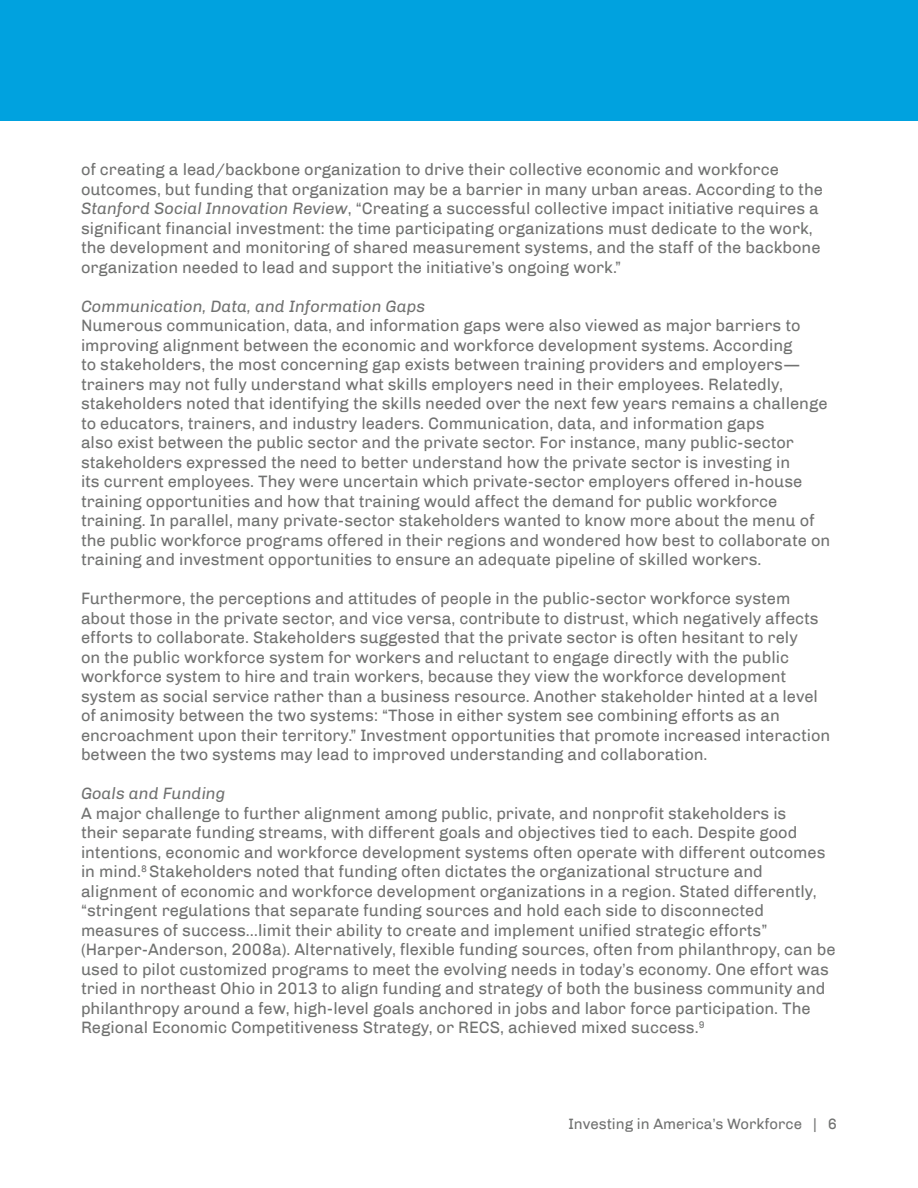
<style>
.page{position:relative;width:918px;height:1188px;background:#fff}
.page>*{position:absolute;margin:0;border:0;box-sizing:border-box;transform-origin:0 0}
.t1{font:16.5px/19.5px "Chivo";color:#717271}
.t2{font:italic 16.5px "Chivo";color:#717271}
.t3{font:15px "Chivo";color:#717271}
.s1{font-style:italic}
</style>
<div class="page">
<div style="left:0;top:0;width:918px;height:120px;background:#00a2df"></div>
<p class="t1" style="left:81px;top:160px;width:743px">of creating a lead/backbone organization to drive their collective economic and workforce outcomes, but funding that organization may be a barrier in many urban areas. According to the <span class="s1">Stanford Social Innovation Review</span>, “Creating a successful collective impact initiative requires a significant financial investment: the time participating organizations must dedicate to the work, the development and monitoring of shared measurement systems, and the staff of the backbone organization needed to lead and support the initiative’s ongoing work.”</p>
<p class="t2" style="left:81px;top:297px;width:346px">Communication, Data, and Information Gaps</p>
<p class="t1" style="left:81px;top:316px;width:751px">Numerous communication, data, and information gaps were also viewed as major barriers to improving alignment between the economic and workforce development systems. According<br>to stakeholders, the most concerning gap exists between training providers and employers— trainers may not fully understand what skills employers need in their employees. Relatedly, stakeholders noted that identifying the skills needed over the next few years remains a challenge to educators, trainers, and industry leaders. Communication, data, and information gaps<br>also exist between the public sector and the private sector. For instance, many public-sector stakeholders expressed the need to better understand how the private sector is investing in<br>its current employees. They were uncertain which private-sector employers offered in-house training opportunities and how that training would affect the demand for public workforce training. In parallel, many private-sector stakeholders wanted to know more about the menu of the public workforce programs offered in their regions and wondered how best to collaborate on training and investment opportunities to ensure an adequate pipeline of skilled workers.</p>
<p class="t1" style="left:81px;top:589px;width:751px">Furthermore, the perceptions and attitudes of people in the public-sector workforce system about those in the private sector, and vice versa, contribute to distrust, which negatively affects efforts to collaborate. Stakeholders suggested that the private sector is often hesitant to rely<br>on the public workforce system for workers and reluctant to engage directly with the public workforce system to hire and train workers, because they view the workforce development system as social service rather than a business resource. Another stakeholder hinted at a level of animosity between the two systems: “Those in either system see combining efforts as an encroachment upon their territory.” Investment opportunities that promote increased interaction between the two systems may lead to improved understanding and collaboration.</p>
<p class="t2" style="left:81px;top:784px;width:146px">Goals and Funding</p>
<p class="t1" style="left:81px;top:803px;width:756px">A major challenge to further alignment among public, private, and nonprofit stakeholders is<br>their separate funding streams, with different goals and objectives tied to each. Despite good intentions, economic and workforce development systems often operate with different outcomes in mind.<sup>8</sup> Stakeholders noted that funding often dictates the organizational structure and alignment of economic and workforce development organizations in a region. Stated differently, “stringent regulations that separate funding sources and hold each side to disconnected measures of success…limit their ability to create and implement unified strategic efforts” (Harper-Anderson, 2008a). Alternatively, flexible funding sources, often from philanthropy, can be used to pilot customized programs to meet the evolving needs in today’s economy. One effort was tried in northeast Ohio in 2013 to align funding and strategy of both the business community and philanthropy around a few, high-level goals anchored in jobs and labor force participation. The Regional Economic Competitiveness Strategy, or RECS, achieved mixed success.<sup>9</sup></p>
<p class="t3" style="left:569px;top:1115px;width:270px">Investing in America’s Workforce | 6</p>
</div>
